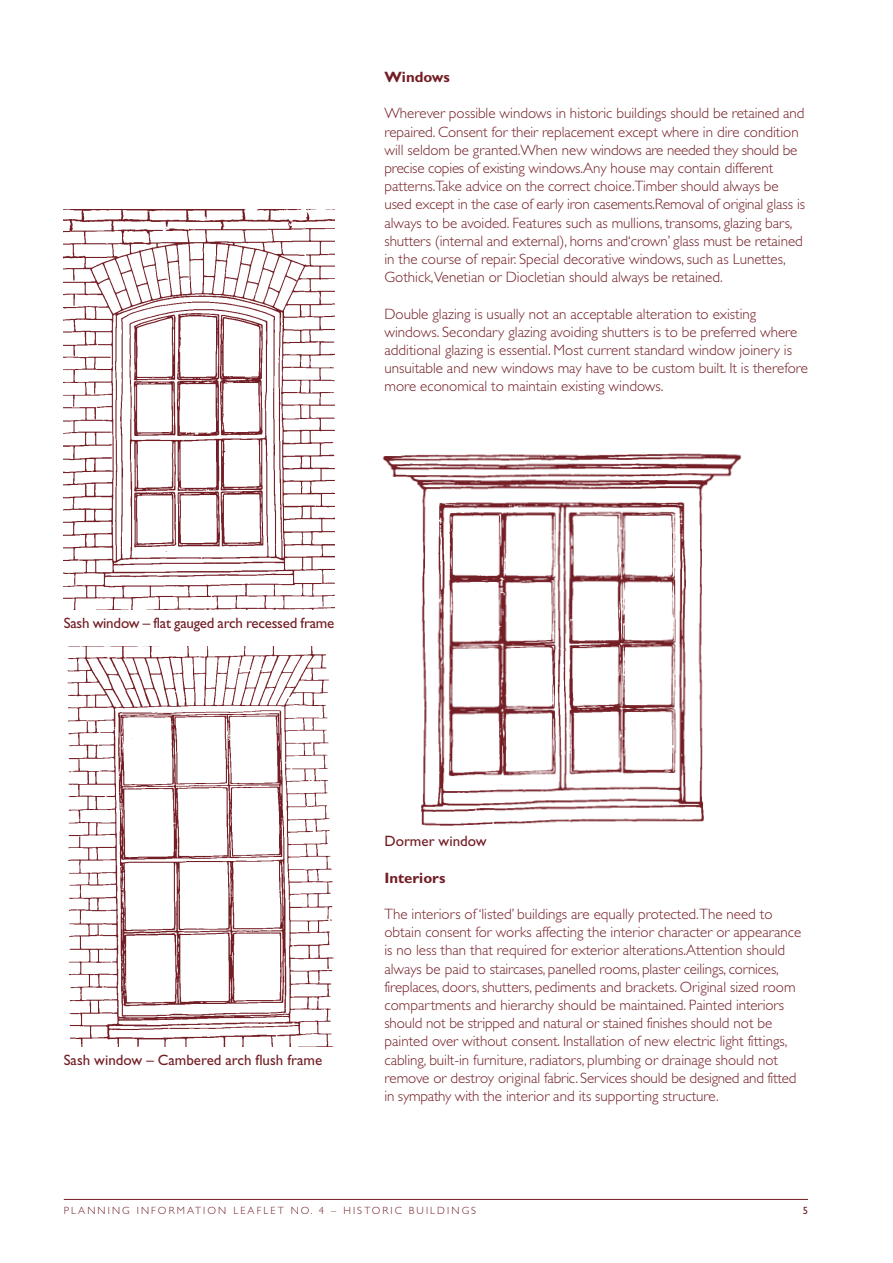
<style>
.page{position:relative;width:893px;height:1263px;background:#fff}
.page>*{position:absolute;margin:0;border:0;box-sizing:border-box;transform-origin:0 0}
.t1{font:300 15px/18.1px "Gill Sans";color:#731d24}
.t2{font:15px "Gill Sans";letter-spacing:-.01em;color:#731d24}
.t3{font:700 15px "Gill Sans";color:#731d24}
.t4{font:300 10.5px "Gill Sans";letter-spacing:.2em;color:#731d24}
.t5{font:10.5px "Gill Sans";color:#731d24}
</style>
<div class="page">
<hr style="left:64px;top:1199px;width:744px;height:1px;background:#731d24">
<img style="left:64px;top:209px;width:270px;height:401px">
<img style="left:67px;top:646px;width:267px;height:400px">
<img style="left:382px;top:452px;width:360px;height:374px">
<p class="t3" style="left:384px;top:71px;width:67px">Windows</p>
<p class="t1" style="left:384px;top:106px;width:422px">Wherever possible windows in historic buildings should be retained and repaired. Consent for their replacement except where in dire condition will seldom be granted.When new windows are needed they should be precise copies of existing windows.Any house may contain different patterns.Take advice on the correct choice.Timber should always be used except in the case of early iron casements.Removal of original glass is always to be avoided. Features such as mullions, transoms, glazing bars, shutters (internal and external), horns and‘crown’ glass must be retained in the course of repair. Special decorative windows, such as Lunettes, Gothick,Venetian or Diocletian should always be retained.</p>
<p class="t1" style="left:384px;top:306px;width:425px">Double glazing is usually not an acceptable alteration to existing windows. Secondary glazing avoiding shutters is to be preferred where additional glazing is essential. Most current standard window joinery is unsuitable and new windows may have to be custom built. It is therefore more economical to maintain existing windows.</p>
<p class="t2" style="left:64px;top:617px;width:272px">Sash window – flat gauged arch recessed frame</p>
<p class="t2" style="left:64px;top:1054px;width:260px">Sash window – Cambered arch flush frame</p>
<p class="t2" style="left:384px;top:835px;width:104px">Dormer window</p>
<p class="t3" style="left:384px;top:872px;width:62px">Interiors</p>
<p class="t1" style="left:384px;top:906px;width:418px">The interiors of ‘listed’ buildings are equally protected.The need to obtain consent for works affecting the interior character or appearance is no less than that required for exterior alterations.Attention should always be paid to staircases, panelled rooms, plaster ceilings, cornices, fireplaces, doors, shutters, pediments and brackets. Original sized room compartments and hierarchy should be maintained. Painted interiors should not be stripped and natural or stained finishes should not be painted over without consent. Installation of new electric light fittings, cabling, built-in furniture, radiators, plumbing or drainage should not remove or destroy original fabric. Services should be designed and fitted in sympathy with the interior and its supporting structure.</p>
<p class="t4" style="left:64px;top:1207px;width:414px">PLANNING INFORMATION LEAFLET NO. 4 – HISTORIC BUILDINGS</p>
<p class="t5" style="left:803px;top:1207px;width:7px">5</p>
</div>
